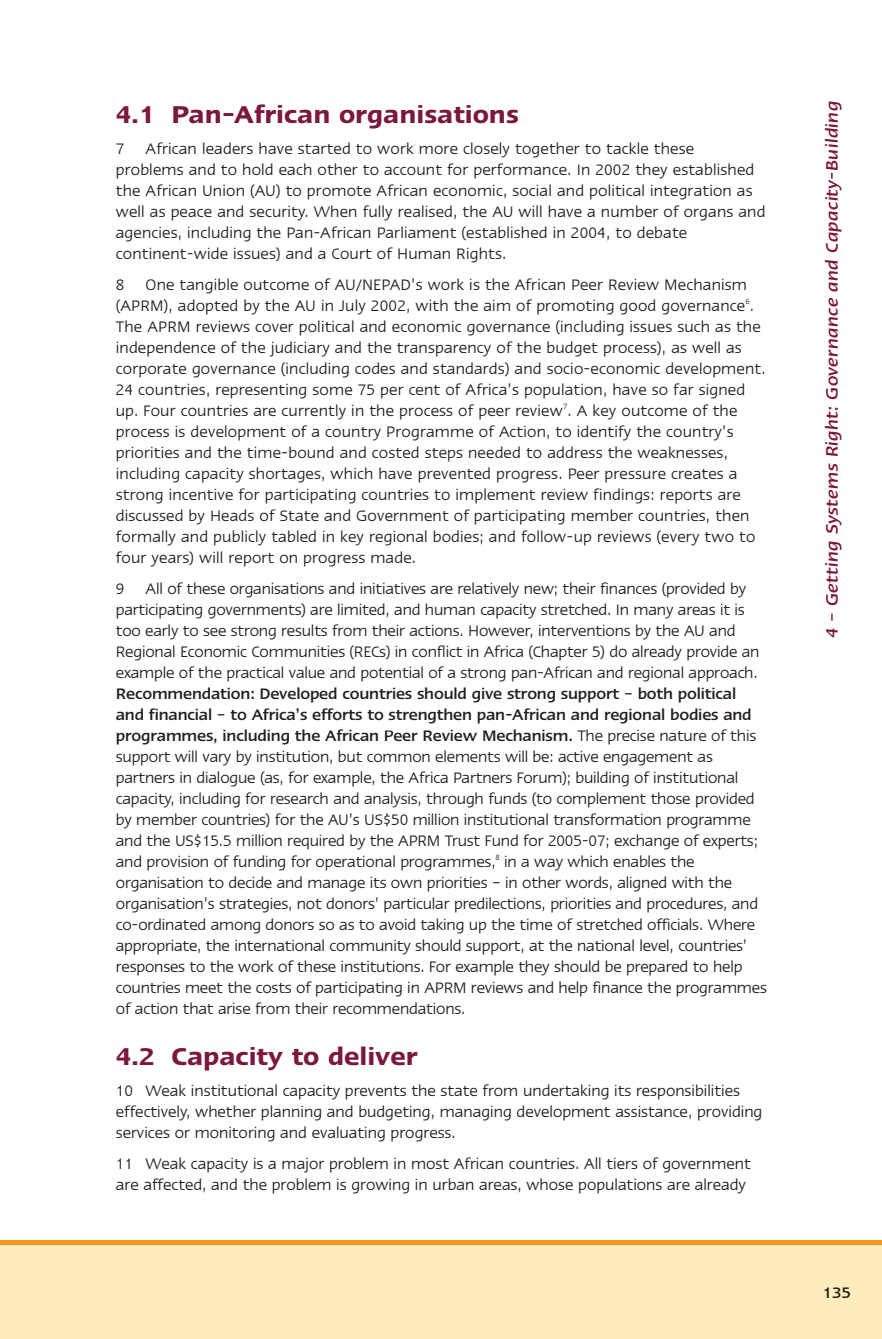
<style>
.page{position:relative;width:882px;height:1339px;background:#fff}
.page>*{position:absolute;margin:0;border:0;box-sizing:border-box;transform-origin:0 0}
.t1{font:600 28px "Linotype Ergo";color:#7c173e}
.t2{font:italic 500 19.25px "Linotype Ergo";letter-spacing:.015em;color:#7c173e}
.t3{font:17.5px/21px "Linotype Ergo";color:#231f20}
.t4{font:500 17.5px "Linotype Ergo";color:#231f20}
.s1{font-weight:500}
</style>
<div class="page">
<div style="left:0;top:1240px;width:882px;height:99px;background:#feecba"></div>
<div style="left:0;top:1240px;width:882px;height:5px;background:#f7971d"></div>
<h1 class="t1" style="left:116px;top:104px;width:405px">4.1 Pan-African organisations</h1>
<p class="t3" style="left:116px;top:140px;width:651px">7 African leaders have started to work more closely together to tackle these problems and to hold each other to account for performance. In 2002 they established the African Union (AU) to promote African economic, social and political integration as well as peace and security. When fully realised, the AU will have a number of organs and agencies, including the Pan-African Parliament (established in 2004, to debate continent-wide issues) and a Court of Human Rights.</p>
<p class="t3" style="left:116px;top:276px;width:651px">8 One tangible outcome of AU/NEPAD’s work is the African Peer Review Mechanism (APRM), adopted by the AU in July 2002, with the aim of promoting good governance<sup>6</sup>.<br>The APRM reviews cover political and economic governance (including issues such as the independence of the judiciary and the transparency of the budget process), as well as corporate governance (including codes and standards) and socio-economic development.<br>24 countries, representing some 75 per cent of Africa’s population, have so far signed up. Four countries are currently in the process of peer review<sup>7</sup>. A key outcome of the process is development of a country Programme of Action, to identify the country’s priorities and the time-bound and costed steps needed to address the weaknesses, including capacity shortages, which have prevented progress. Peer pressure creates a strong incentive for participating countries to implement review findings: reports are discussed by Heads of State and Government of participating member countries, then formally and publicly tabled in key regional bodies; and follow-up reviews (every two to four years) will report on progress made.</p>
<p class="t3" style="left:116px;top:579px;width:645px">9 All of these organisations and initiatives are relatively new; their finances (provided by participating governments) are limited, and human capacity stretched. In many areas it is too early to see strong results from their actions. However, interventions by the AU and Regional Economic Communities (RECs) in conflict in Africa (Chapter 5) do already provide an example of the practical value and potential of a strong pan-African and regional approach.</p>
<p class="t3" style="left:116px;top:684px;width:653px"><span class="s1">Recommendation: Developed countries should give strong support – both political and financial – to Africa’s efforts to strengthen pan-African and regional bodies and programmes, including the African Peer Review Mechanism.</span> The precise nature of this support will vary by institution, but common elements will be: active engagement as partners in dialogue (as, for example, the Africa Partners Forum); building of institutional capacity, including for research and analysis, through funds (to complement those provided by member countries) for the AU’s US$50 million institutional transformation programme and the US$15.5 million required by the APRM Trust Fund for 2005-07; exchange of experts; and provision of funding for operational programmes,<sup>8</sup> in a way which enables the organisation to decide and manage its own priorities – in other words, aligned with the organisation’s strategies, not donors’ particular predilections, priorities and procedures, and co-ordinated among donors so as to avoid taking up the time of stretched officials. Where appropriate, the international community should support, at the national level, countries’ responses to the work of these institutions. For example they should be prepared to help countries meet the costs of participating in APRM reviews and help finance the programmes of action that arise from their recommendations.</p>
<h1 class="t1" style="left:116px;top:1045px;width:303px">4.2 Capacity to deliver</h1>
<p class="t3" style="left:116px;top:1081px;width:648px">10 Weak institutional capacity prevents the state from undertaking its responsibilities effectively, whether planning and budgeting, managing development assistance, providing services or monitoring and evaluating progress.</p>
<p class="t3" style="left:116px;top:1154px;width:637px">11 Weak capacity is a major problem in most African countries. All tiers of government are affected, and the problem is growing in urban areas, whose populations are already</p>
<p class="t2" style="left:825px;top:638px;width:539px;rotate:-90deg">4 – Getting Systems Right: Governance and Capacity-Building</p>
<p class="t4" style="left:823px;top:1286px;width:30px">135</p>
</div>
